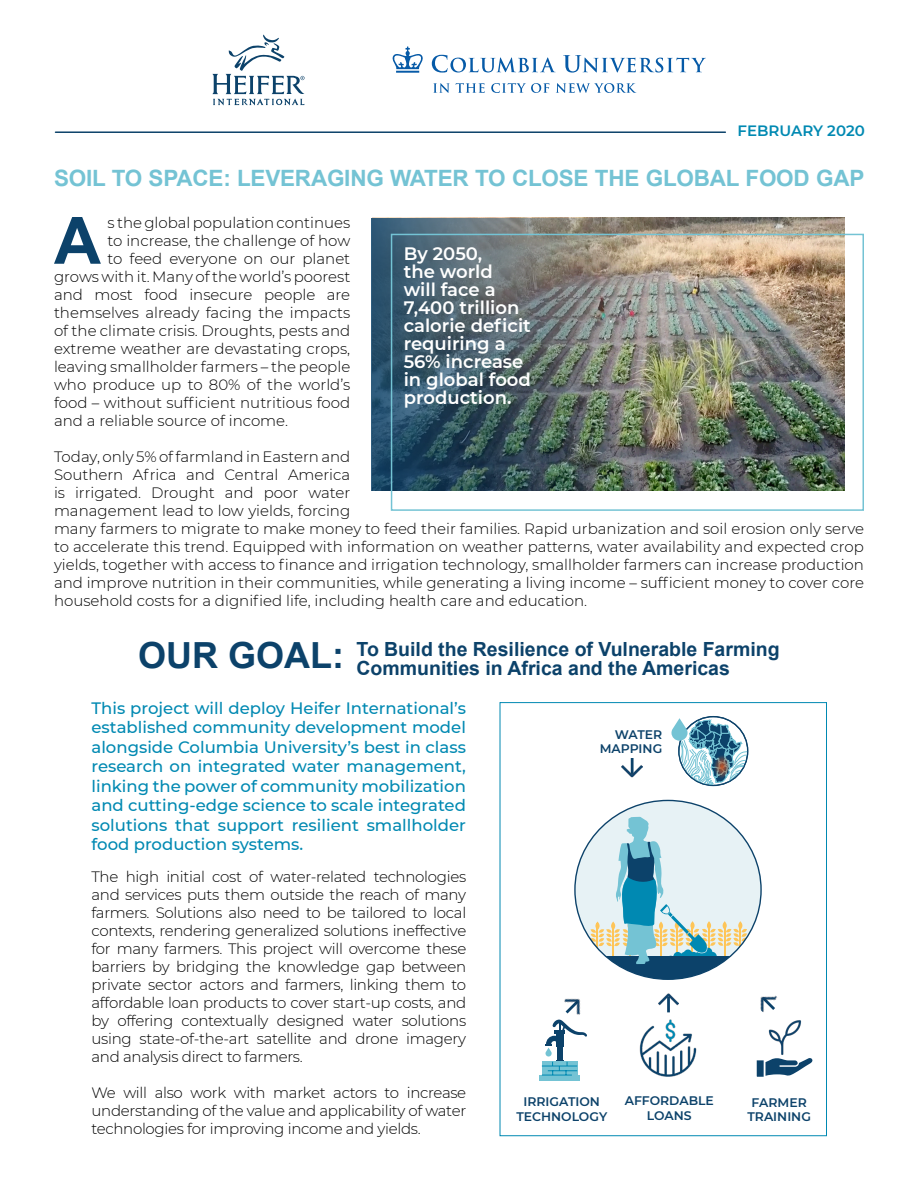
<style>
.page{position:relative;width:918px;height:1188px;background:#fff}
.page>*{position:absolute;margin:0;border:0;box-sizing:border-box;transform-origin:0 0}
.t1{font:700 22.5px "Arial";letter-spacing:-.01em;color:#74c3d4}
.t2{font:700 19.5px/19.5px "Arial";color:#0c426a}
.t3{font:600 18px/18px "Montserrat";color:#fff}
.t4{font:500 16.5px/19.5px "Montserrat";color:#0089b2;text-align:justify}
.t5{font:300 15px/18px "Montserrat";color:#000;text-align:justify}
.t6{font:600 15px "Montserrat";color:#0089b2}
.t7{font:600 12.45px/14.9px "Montserrat";color:#0c426a;text-align:center}
.s1{font-size:36px}
</style>
<div class="page">
<div style="left:500px;top:702px;width:327px;height:434px;border:1px solid #0089b2"></div>
<svg style="left:54px;top:217px;width:47px;height:47px"></svg>
<img style="left:779px;top:218px;width:65px;height:272px">
<hr style="left:56px;top:131px;width:669px;height:2px;background:#0c426a">
<svg style="left:212px;top:35px;width:93px;height:70px"></svg>
<svg style="left:393px;top:46px;width:313px;height:47px"></svg>
<div style="left:575px;top:800px;width:186px;height:179px;background:#e7f2f5;border-radius:50%"></div>
<svg style="left:615px;top:964px;width:106px;height:15px;fill:#0c426a"></svg>
<svg style="left:591px;top:817px;width:156px;height:147px"></svg>
<svg style="left:757px;top:1071px;width:41px;height:6px"></svg>
<img style="left:756px;top:1020px;width:57px;height:51px">
<svg style="left:542px;top:1062px;width:3px;height:13px"></svg>
<div style="left:539px;top:1075px;width:41px;height:5px;background:#74c3d4"></div>
<hr style="left:542px;top:1075px;width:30px;height:1px;background:#0089b2">
<hr style="left:542px;top:1066px;width:35px;height:1px;background:#0089b2">
<img style="left:636px;top:1016px;width:65px;height:64px;border-radius:32px">
<svg style="left:671px;top:718px;width:77px;height:68px"></svg>
<img style="left:372px;top:218px;width:407px;height:272px">
<div style="left:391px;top:234px;width:473px;height:277px;border:2px solid #74c3d4"></div>
<hr style="left:631px;top:758px;width:3px;height:16px;background:#0c426a">
<img style="left:622px;top:761px;width:21px;height:17px">
<hr style="left:667px;top:997px;width:3px;height:15px;background:#0c426a">
<img style="left:658px;top:993px;width:21px;height:17px">
<img style="left:760px;top:995px;width:17px;height:17px">
<svg style="left:545px;top:1019px;width:42px;height:56px"></svg>
<img style="left:564px;top:998px;width:17px;height:17px">
<p class="t6" style="left:738px;top:121px;width:129px">FEBRUARY 2020</p>
<h1 class="t1" style="left:54px;top:163px;width:812px">SOIL TO SPACE: LEVERAGING WATER TO CLOSE THE GLOBAL FOOD GAP</h1>
<p class="t5" style="left:108px;top:213px;width:244px">s the global population continues</p>
<p class="t5" style="left:108px;top:231px;width:244px">to increase, the challenge of how</p>
<p class="t5" style="left:108px;top:249px;width:244px">to feed everyone on our planet</p>
<p class="t5" style="left:54px;top:267px;width:298px">grows with it. Many of the world’s poorest</p>
<p class="t5" style="left:54px;top:285px;width:298px">and most food insecure people are</p>
<p class="t5" style="left:54px;top:303px;width:298px">themselves already facing the impacts</p>
<p class="t5" style="left:54px;top:321px;width:298px">of the climate crisis. Droughts, pests and</p>
<p class="t5" style="left:54px;top:339px;width:298px">extreme weather are devastating crops,</p>
<p class="t5" style="left:54px;top:357px;width:298px">leaving smallholder farmers – the people</p>
<p class="t5" style="left:54px;top:375px;width:298px">who produce up to 80% of the world’s</p>
<p class="t5" style="left:54px;top:393px;width:298px">food – without sufficient nutritious food</p>
<p class="t5" style="left:54px;top:411px;width:236px">and a reliable source of income.</p>
<p class="t5" style="left:54px;top:447px;width:812px;text-align:left">Today, only 5% of farmland in Eastern and<br>Southern Africa and Central America<br>is irrigated. Drought and poor water<br>management lead to low yields, forcing<br>many farmers to migrate to make money to feed their families. Rapid urbanization and soil erosion only serve to accelerate this trend. Equipped with information on weather patterns, water availability and expected crop yields, together with access to finance and irrigation technology, smallholder farmers can increase production and improve nutrition in their communities, while generating a living income – sufficient money to cover core household costs for a dignified life, including health care and education.</p>
<p class="t3" style="left:404px;top:244px;width:129px">By 2050,<br>the world<br>will face a<br>7,400 trillion calorie deficit requiring a<br>56% increase in global food production.</p>
<h2 class="t2" style="left:357px;top:640px;width:425px;text-indent:-219px"><span class="s1">OUR GOAL:</span> To Build the Resilience of Vulnerable Farming<br>Communities in Africa and the Americas</h2>
<p class="t4" style="left:92px;top:698px;width:376px">This project will deploy Heifer International’s established community development model alongside Columbia University’s best in class research on integrated water management, linking the power of community mobilization and cutting-edge science to scale integrated solutions that support resilient smallholder food production systems.</p>
<p class="t5" style="left:92px;top:867px;width:376px">The high initial cost of water-related technologies and services puts them outside the reach of many farmers. Solutions also need to be tailored to local contexts, rendering generalized solutions ineffective for many farmers. This project will overcome these barriers by bridging the knowledge gap between private sector actors and farmers, linking them to affordable loan products to cover start-up costs, and by offering contextually designed water solutions using state-of-the-art satellite and drone imagery and analysis direct to farmers.</p>
<p class="t5" style="left:92px;top:1083px;width:376px">We will also work with market actors to increase understanding of the value and applicability of water technologies for improving income and yields.</p>
<p class="t7" style="left:747px;top:1095px;width:65px;line-height:13.8px">FARMER<br>TRAINING</p>
<p class="t7" style="left:600px;top:726px;width:64px;text-align:right">WATER<br>MAPPING</p>
<p class="t7" style="left:516px;top:1093px;width:92px">IRRIGATION<br>TECHNOLOGY</p>
<p class="t7" style="left:625px;top:1093px;width:91px">AFFORDABLE<br>LOANS</p>
</div>
